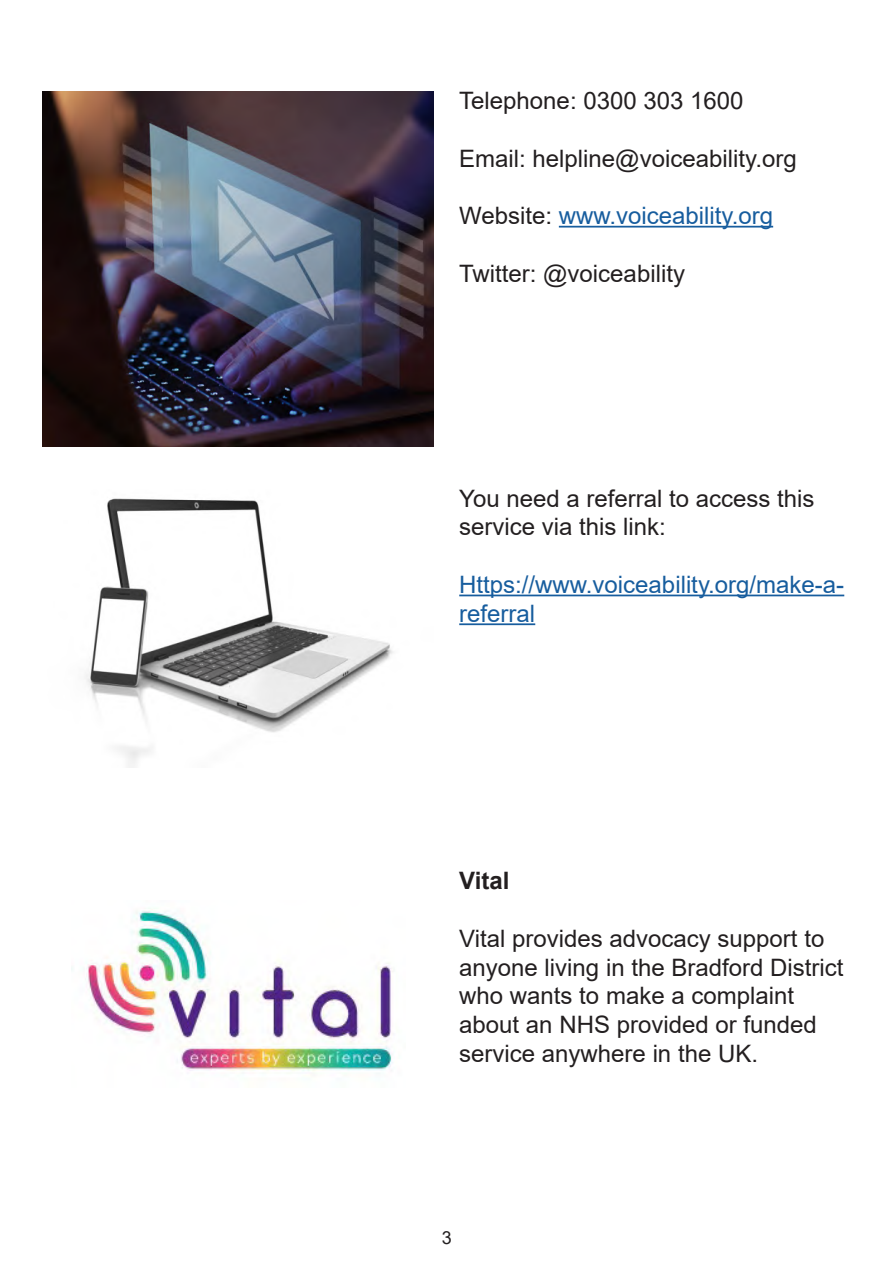
<style>
.page{position:relative;width:893px;height:1263px;background:#fff}
.page>*{position:absolute;margin:0;border:0;box-sizing:border-box;transform-origin:0 0}
.t1{font:24px/28.8px "Arial";color:#231f20}
.t2{font:24px/28.8px "Arial";color:#175d9e}
.t3{font:700 24px "Arial";color:#231f20}
.t4{font:18px "Arial";color:#231f20}
.s1{color:#231f20}
</style>
<div class="page">
<img style="left:43px;top:91px;width:391px;height:355px">
<img style="left:85px;top:498px;width:308px;height:270px">
<hr style="left:559px;top:226px;width:214px;height:2px;background:#175d9e">
<hr style="left:459px;top:595px;width:385px;height:1px;background:#175d9e">
<hr style="left:459px;top:623px;width:76px;height:2px;background:#175d9e">
<img style="left:71px;top:908px;width:322px;height:166px">
<p class="t1" style="left:459px;top:86px;width:286px">Telephone: 0300 303 1600</p>
<p class="t1" style="left:459px;top:144px;width:339px">Email: helpline@voiceability.org</p>
<p class="t2" style="left:459px;top:201px;width:315px"><span class="s1">Website:</span> www.voiceability.org</p>
<p class="t1" style="left:459px;top:259px;width:227px">Twitter: @voiceability</p>
<p class="t1" style="left:459px;top:483px;width:357px">You need a referral to access this service via this link:</p>
<p class="t2" style="left:459px;top:570px;width:386px">Https://www.voiceability.org/make-a&shy;referral</p>
<p class="t3" style="left:459px;top:864px;width:52px">Vital</p>
<p class="t1" style="left:459px;top:924px;width:386px">Vital provides advocacy support to anyone living in the Bradford District who wants to make a complaint about an NHS provided or funded service anywhere in the UK.</p>
<p class="t4" style="left:442px;top:1225px;width:12px">3</p>
</div>
